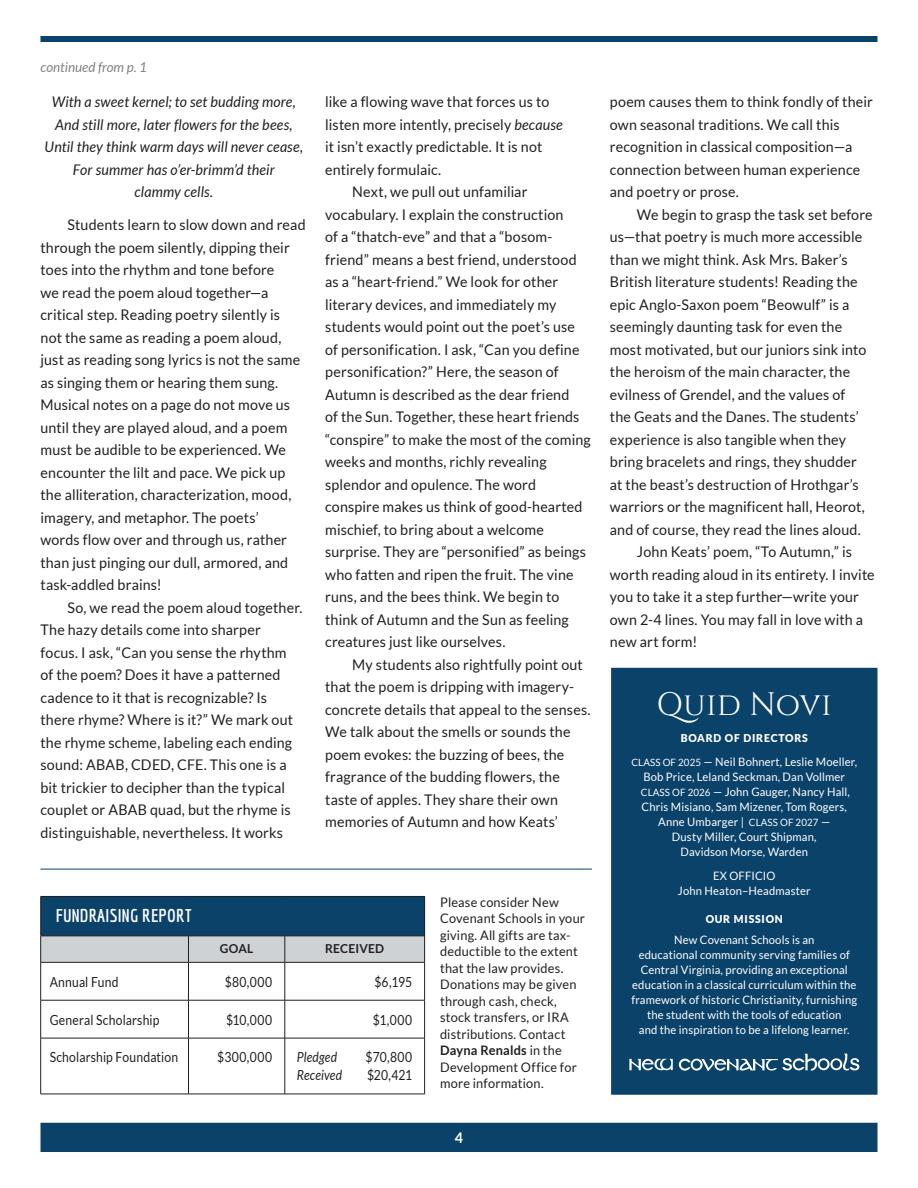
<style>
.page{position:relative;width:918px;height:1188px;background:#fff}
.page>*{position:absolute;margin:0;border:0;box-sizing:border-box;transform-origin:0 0}
.t1{font:32.4px "Cinzel";letter-spacing:.01em;color:#fff}
.QN_Subhead_-_Economica{font:700 18px "Economica";letter-spacing:.015em;color:#fff}
.QN_Body_Text_--_Main_Article{font:14.7px/22.5px "Lato";letter-spacing:.01em;color:#231f20}
.QN_Body_Text_--_Main_Article-2{font:italic 14.7px/22.5px "Lato";letter-spacing:.01em;color:#231f20;text-align:center}
.t2{font:700 14.7px "Lato";color:#fff}
.QN_Body_Text{font:13.95px "Lato";letter-spacing:.015em;color:#231f20;scale:.87 1}
.QN_Body_Text-2{font:italic 13.95px "Lato";letter-spacing:.01em;color:#231f20;scale:.87 1}
.QN_Continued--Gray{font:italic 13.5px "Lato";color:#808285}
.QN_Body_Text-3{font:13.2px/16.5px "Lato";letter-spacing:.015em;color:#231f20}
.QN_Body_Text-4{font:700 12.3px "Lato";letter-spacing:.015em;color:#231f20}
.t3{font:11.55px/15px "Lato";letter-spacing:.01em;color:#fff;text-align:center}
.t4{font:900 10.8px "Lato";letter-spacing:.075em;color:#fff}
.s1{font-style:italic}
.s2{font-weight:700}
.s3{font-size:10.05px}
</style>
<div class="page">
<div style="left:42px;top:1124px;width:834px;height:26px;background:#0a426a"></div>
<div style="left:40px;top:1123px;width:838px;height:29px;border:3px solid #0a426a"></div>
<div style="left:40px;top:36px;width:838px;height:6px;background:#0a426a"></div>
<div style="left:612px;top:669px;width:265px;height:425px;background:#0a426a"></div>
<div style="left:611px;top:668px;width:267px;height:427px;border:2px solid #0a426a"></div>
<svg style="left:629px;top:1059px;width:44px;height:11px"></svg>
<svg style="left:679px;top:1054px;width:181px;height:17px"></svg>
<div style="left:41px;top:896px;width:384px;height:40px;background:#0a426a"></div>
<svg style="left:41px;top:963px;width:383px;height:131px"></svg>
<hr style="left:40px;top:896px;width:148px;height:1px;background:#231f20">
<hr style="left:40px;top:897px;width:1px;height:39px;background:#231f20">
<hr style="left:188px;top:896px;width:97px;height:1px;background:#231f20">
<hr style="left:285px;top:896px;width:140px;height:1px;background:#231f20">
<hr style="left:424px;top:897px;width:1px;height:39px;background:#231f20">
<svg style="left:40px;top:936px;width:385px;height:26px"></svg>
<hr style="left:40px;top:962px;width:148px;height:1px;background:#231f20">
<hr style="left:40px;top:963px;width:1px;height:37px;background:#231f20">
<hr style="left:188px;top:962px;width:97px;height:1px;background:#231f20">
<hr style="left:188px;top:963px;width:1px;height:37px;background:#231f20">
<hr style="left:285px;top:962px;width:140px;height:1px;background:#231f20">
<hr style="left:285px;top:963px;width:1px;height:37px;background:#231f20">
<hr style="left:424px;top:963px;width:1px;height:37px;background:#231f20">
<hr style="left:40px;top:1000px;width:148px;height:1px;background:#231f20">
<hr style="left:40px;top:1000px;width:1px;height:38px;background:#231f20">
<hr style="left:188px;top:1000px;width:97px;height:1px;background:#231f20">
<hr style="left:188px;top:1000px;width:1px;height:38px;background:#231f20">
<hr style="left:285px;top:1000px;width:140px;height:1px;background:#231f20">
<hr style="left:285px;top:1000px;width:1px;height:38px;background:#231f20">
<hr style="left:424px;top:1000px;width:1px;height:38px;background:#231f20">
<hr style="left:40px;top:1038px;width:148px;height:1px;background:#231f20">
<hr style="left:40px;top:1038px;width:1px;height:56px;background:#231f20">
<hr style="left:188px;top:1038px;width:97px;height:1px;background:#231f20">
<hr style="left:188px;top:1038px;width:1px;height:56px;background:#231f20">
<hr style="left:285px;top:1038px;width:140px;height:1px;background:#231f20">
<hr style="left:285px;top:1038px;width:1px;height:56px;background:#231f20">
<hr style="left:424px;top:1038px;width:1px;height:56px;background:#231f20">
<hr style="left:40px;top:1094px;width:148px;height:1px;background:#231f20">
<hr style="left:188px;top:1094px;width:97px;height:1px;background:#231f20">
<hr style="left:285px;top:1094px;width:140px;height:1px;background:#231f20">
<hr style="left:40px;top:869px;width:552px;height:1px;background:#0a426a">
<p class="QN_Continued--Gray" style="left:40px;top:60px;width:108px">continued from p. 1</p>
<p class="QN_Body_Text_--_Main_Article-2" style="left:52px;top:91px;width:246px">With a sweet kernel; to set budding more,</p>
<p class="QN_Body_Text_--_Main_Article-2" style="left:55px;top:114px;width:239px">And still more, later flowers for the bees,</p>
<p class="QN_Body_Text_--_Main_Article-2" style="left:45px;top:136px;width:260px">Until they think warm days will never cease,</p>
<p class="QN_Body_Text_--_Main_Article-2" style="left:73px;top:159px;width:203px">For summer has o’er-brimm’d their clammy cells.</p>
<p class="QN_Body_Text_--_Main_Article" style="left:40px;top:214px;width:267px;text-indent:27px">Students learn to slow down and read through the poem silently, dipping their toes into the rhythm and tone before<br>we read the poem aloud together—a critical step. Reading poetry silently is<br>not the same as reading a poem aloud, just as reading song lyrics is not the same as singing them or hearing them sung.<br>Musical notes on a page do not move us until they are played aloud, and a poem must be audible to be experienced. We encounter the lilt and pace. We pick up the alliteration, characterization, mood, imagery, and metaphor. The poets’<br>words flow over and through us, rather than just pinging our dull, armored, and task-addled brains!</p>
<p class="QN_Body_Text_--_Main_Article" style="left:40px;top:596px;width:263px;text-indent:27px">So, we read the poem aloud together.<br>The hazy details come into sharper<br>focus. I ask, “Can you sense the rhythm of the poem? Does it have a patterned cadence to it that is recognizable? Is there rhyme? Where is it?” We mark out the rhyme scheme, labeling each ending sound: ABAB, CDED, CFE. This one is a bit trickier to decipher than the typical couplet or ABAB quad, but the rhyme is distinguishable, nevertheless. It works</p>
<p class="QN_Body_Text_--_Main_Article" style="left:325px;top:91px;width:239px">like a flowing wave that forces us to listen more intently, precisely <span class="s1">because </span>it isn’t exactly predictable. It is not entirely formulaic.</p>
<p class="QN_Body_Text_--_Main_Article" style="left:325px;top:181px;width:267px;text-indent:27px">Next, we pull out unfamiliar vocabulary. I explain the construction<br>of a “thatch-eve” and that a “bosom&shy;friend” means a best friend, understood as a “heart-friend.” We look for other literary devices, and immediately my students would point out the poet’s use of personification. I ask, “Can you define personification?” Here, the season of Autumn is described as the dear friend<br>of the Sun. Together, these heart friends “conspire” to make the most of the coming weeks and months, richly revealing splendor and opulence. The word conspire makes us think of good-hearted mischief, to bring about a welcome surprise. They are “personified” as beings who fatten and ripen the fruit. The vine runs, and the bees think. We begin to think of Autumn and the Sun as feeling creatures just like ourselves.</p>
<p class="QN_Body_Text_--_Main_Article" style="left:325px;top:653px;width:267px;text-indent:27px">My students also rightfully point out that the poem is dripping with imagery&shy;concrete details that appeal to the senses.<br>We talk about the smells or sounds the poem evokes: the buzzing of bees, the fragrance of the budding flowers, the taste of apples. They share their own memories of Autumn and how Keats’</p>
<p class="QN_Subhead_-_Economica" style="left:56px;top:906px;width:137px">FUNDRAISING REPORT</p>
<p class="QN_Body_Text-4" style="left:220px;top:942px;width:35px">GOAL</p>
<p class="QN_Body_Text-4" style="left:325px;top:942px;width:60px">RECEIVED</p>
<p class="QN_Body_Text" style="left:50px;top:974px;width:81px">Annual Fund</p>
<p class="QN_Body_Text" style="left:225px;top:974px;width:56px">$80,000</p>
<p class="QN_Body_Text" style="left:374px;top:974px;width:45px">$6,195</p>
<p class="QN_Body_Text" style="left:50px;top:1012px;width:128px">General Scholarship</p>
<p class="QN_Body_Text" style="left:226px;top:1012px;width:54px">$10,000</p>
<p class="QN_Body_Text" style="left:373px;top:1012px;width:47px">$1,000</p>
<p class="QN_Body_Text" style="left:50px;top:1050px;width:149px">Scholarship Foundation</p>
<p class="QN_Body_Text" style="left:217px;top:1050px;width:65px">$300,000</p>
<p class="QN_Body_Text-2" style="left:297px;top:1050px;width:48px">Pledged</p>
<p class="QN_Body_Text" style="left:366px;top:1050px;width:55px">$70,800</p>
<p class="QN_Body_Text-2" style="left:297px;top:1068px;width:54px">Received</p>
<p class="QN_Body_Text" style="left:367px;top:1068px;width:54px">$20,421</p>
<p class="QN_Body_Text-3" style="left:440px;top:893px;width:147px">Please consider New<br>Covenant Schools in your giving. All gifts are tax&shy;deductible to the extent that the law provides.<br>Donations may be given through cash, check, stock transfers, or IRA distributions. Contact<br><span class="s2">Dayna Renalds</span> in the<br>Development Office for more information.</p>
<p class="t2" style="left:455px;top:1129px;width:10px">4</p>
<p class="QN_Body_Text_--_Main_Article" style="left:610px;top:91px;width:265px">poem causes them to think fondly of their own seasonal traditions. We call this recognition in classical composition—a connection between human experience and poetry or prose.</p>
<p class="QN_Body_Text_--_Main_Article" style="left:610px;top:203px;width:264px;text-indent:27px">We begin to grasp the task set before us—that poetry is much more accessible than we might think. Ask Mrs. Baker’s British literature students! Reading the epic Anglo-Saxon poem “Beowulf” is a seemingly daunting task for even the most motivated, but our juniors sink into the heroism of the main character, the evilness of Grendel, and the values of<br>the Geats and the Danes. The students’ experience is also tangible when they bring bracelets and rings, they shudder at the beast’s destruction of Hrothgar’s warriors or the magnificent hall, Heorot, and of course, they read the lines aloud.</p>
<p class="QN_Body_Text_--_Main_Article" style="left:610px;top:541px;width:266px;text-indent:27px">John Keats’ poem, “To Autumn,” is worth reading aloud in its entirety. I invite you to take it a step further—write your own 2-4 lines. You may fall in love with a new art form!</p>
<p class="t1" style="left:657px;top:683px;width:176px">Quid Novi</p>
<p class="t4" style="left:681px;top:732px;width:129px">BOARD OF DIRECTORS</p>
<p class="t3" style="left:631px;top:754px;width:227px"><span class="s3">CLASS OF 2025</span> — Neil Bohnert, Leslie Moeller,<br>Bob Price, Leland Seckman, Dan Vollmer</p>
<p class="t3" style="left:641px;top:784px;width:211px"><span class="s3">CLASS OF 2026</span> — John Gauger, Nancy Hall,<br>Chris Misiano, Sam Mizener, Tom Rogers,<br>Anne Umbarger | <span class="s3">CLASS OF 2027</span> —<br>Dusty Miller, Court Shipman,<br>Davidson Morse, Warden</p>
<p class="t3" style="left:713px;top:868px;width:64px">EX OFFICIO</p>
<p class="t3" style="left:678px;top:883px;width:134px">John Heaton–Headmaster</p>
<p class="t4" style="left:706px;top:913px;width:79px">OUR MISSION</p>
<p class="t3" style="left:631px;top:933px;width:227px">New Covenant Schools is an<br>educational community serving families of Central Virginia, providing an exceptional education in a classical curriculum within the framework of historic Christianity, furnishing the student with the tools of education<br>and the inspiration to be a lifelong learner.</p>
</div>
